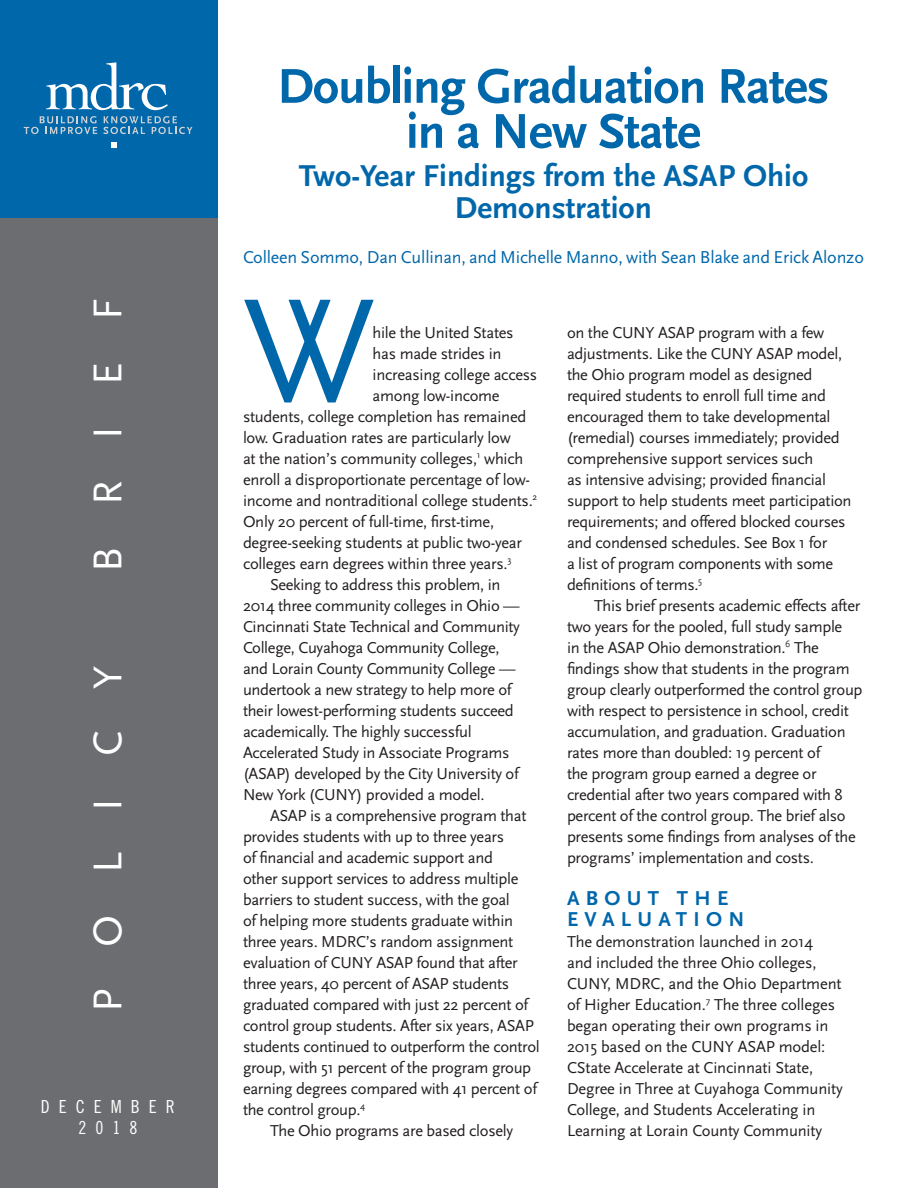
<style>
.page{position:relative;width:918px;height:1188px;background:#fff}
.page>*{position:absolute;margin:0;border:0;box-sizing:border-box;transform-origin:0 0}
.Opening_Paragraph_AL{font:152.7px "Scala Sans";color:#0067aa}
.headline_large{font:700 51px/45px "Scala Sans";letter-spacing:-.02em;color:#0067aa;text-align:center}
.t1{font:42px "Scala Sans";letter-spacing:.995em;color:#fff}
.headline_large-2{font:700 31.5px/31.5px "Scala Sans";color:#0067aa;text-align:center}
.subhead_A{font:700 21px/21px "Scala Sans";letter-spacing:.3em;color:#0067aa}
.headline_large-3{font:18px "Scala Sans";letter-spacing:-.01em;color:#0067aa}
.t2{font:18px "Trade Gothic Cond Eighteen";letter-spacing:.5em;color:#fff}
.Bullet_text{font:16.5px/21px "Scala Sans";letter-spacing:-.02em;color:#231f20}
.Opening_Paragraph_AL-2{font:16.5px/21px "Scala Sans";letter-spacing:-.015em;color:#231f20}
</style>
<div class="page">
<div style="left:0;top:0;width:217px;height:1188px;background:#6c6d70"></div>
<div style="left:0;top:0;width:217px;height:217px;background:#0067aa"></div>
<svg style="left:46px;top:62px;width:122px;height:48px"></svg>
<svg style="left:24px;top:116px;width:73px;height:18px"></svg>
<svg style="left:103px;top:116px;width:90px;height:18px"></svg>
<svg style="left:111px;top:142px;width:6px;height:6px"></svg>
<p class="t1" style="left:85px;top:572px;width:275px;rotate:-90deg">BRIEF</p>
<p class="t1" style="left:85px;top:1012px;width:348px;rotate:-90deg">POLICY</p>
<p class="t2" style="left:41px;top:1095px;width:135px">DECEMBER</p>
<p class="t2" style="left:78px;top:1116px;width:60px">2018</p>
<p class="headline_large" style="left:278px;top:65px;width:553px">Doubling Graduation Rates in a New State</p>
<p class="headline_large-2" style="left:299px;top:161px;width:511px">Two-Year Findings from the ASAP Ohio<br>Demonstration</p>
<p class="headline_large-3" style="left:243px;top:248px;width:623px">Colleen Sommo, Dan Cullinan, and Michelle Manno, with Sean Blake and Erick Alonzo</p>
<p class="Opening_Paragraph_AL" style="left:243px;top:268px;width:133px">W</p>
<p class="Bullet_text" style="left:567px;top:322px;width:286px">on the CUNY ASAP program with a few adjustments. Like the CUNY ASAP model, the Ohio program model as designed required students to enroll full time and encouraged them to take developmental (remedial) courses immediately; provided comprehensive support services such<br>as intensive advising; provided financial support to help students meet participation requirements; and offered blocked courses and condensed schedules. See Box 1 for<br>a list of program components with some definitions of terms.<sup>5</sup></p>
<p class="Bullet_text" style="left:567px;top:595px;width:297px;text-indent:27px">This brief presents academic effects after two years for the pooled, full study sample<br>in the ASAP Ohio demonstration.<sup>6</sup> The findings show that students in the program group clearly outperformed the control group with respect to persistence in school, credit accumulation, and graduation. Graduation rates more than doubled: 19 percent of<br>the program group earned a degree or credential after two years compared with 8 percent of the control group. The brief also presents some findings from analyses of the programs’ implementation and costs.</p>
<p class="subhead_A" style="left:567px;top:888px;width:179px">ABOUT THE<br>EVALUATION</p>
<p class="Opening_Paragraph_AL-2" style="left:567px;top:931px;width:277px">The demonstration launched in 2014<br>and included the three Ohio colleges, CUNY, MDRC, and the Ohio Department of Higher Education.<sup>7</sup> The three colleges began operating their own programs in 2015 based on the CUNY ASAP model:<br>CState Accelerate at Cincinnati State, Degree in Three at Cuyahoga Community College, and Students Accelerating in Learning at Lorain County Community</p>
<p class="Opening_Paragraph_AL-2" style="left:373px;top:322px;width:143px">hile the United States</p>
<p class="Opening_Paragraph_AL-2" style="left:373px;top:343px;width:131px">has made strides in</p>
<p class="Opening_Paragraph_AL-2" style="left:373px;top:364px;width:166px">increasing college access</p>
<p class="Opening_Paragraph_AL-2" style="left:373px;top:385px;width:129px">among low-income</p>
<p class="Opening_Paragraph_AL-2" style="left:243px;top:406px;width:285px">students, college completion has remained</p>
<p class="Opening_Paragraph_AL-2" style="left:243px;top:427px;width:269px">low. Graduation rates are particularly low</p>
<p class="Opening_Paragraph_AL-2" style="left:243px;top:448px;width:282px">at the nation’s community colleges,<sup>1</sup> which</p>
<p class="Opening_Paragraph_AL-2" style="left:243px;top:469px;width:289px">enroll a disproportionate percentage of low-</p>
<p class="Opening_Paragraph_AL-2" style="left:243px;top:490px;width:296px">income and nontraditional college students.<sup>2</sup></p>
<p class="Opening_Paragraph_AL-2" style="left:243px;top:511px;width:253px">Only 20 percent of full-time, first-time,</p>
<p class="Opening_Paragraph_AL-2" style="left:243px;top:532px;width:281px">degree-seeking students at public two-year</p>
<p class="Opening_Paragraph_AL-2" style="left:243px;top:553px;width:270px">colleges earn degrees within three years.<sup>3</sup></p>
<p class="Bullet_text" style="left:243px;top:574px;width:278px;text-indent:27px">Seeking to address this problem, in 2014 three community colleges in Ohio — Cincinnati State Technical and Community College, Cuyahoga Community College, and Lorain County Community College — undertook a new strategy to help more of their lowest-performing students succeed academically. The highly successful Accelerated Study in Associate Programs (ASAP) developed by the City University of New York (CUNY) provided a model.</p>
<p class="Bullet_text" style="left:243px;top:805px;width:298px;text-indent:27px">ASAP is a comprehensive program that provides students with up to three years<br>of financial and academic support and<br>other support services to address multiple barriers to student success, with the goal<br>of helping more students graduate within three years. MDRC’s random assignment evaluation of CUNY ASAP found that after three years, 40 percent of ASAP students graduated compared with just 22 percent of control group students. After six years, ASAP students continued to outperform the control group, with 51 percent of the program group earning degrees compared with 41 percent of the control group.<sup>4</sup></p>
<p class="Bullet_text" style="left:270px;top:1120px;width:245px">The Ohio programs are based closely</p>
</div>
